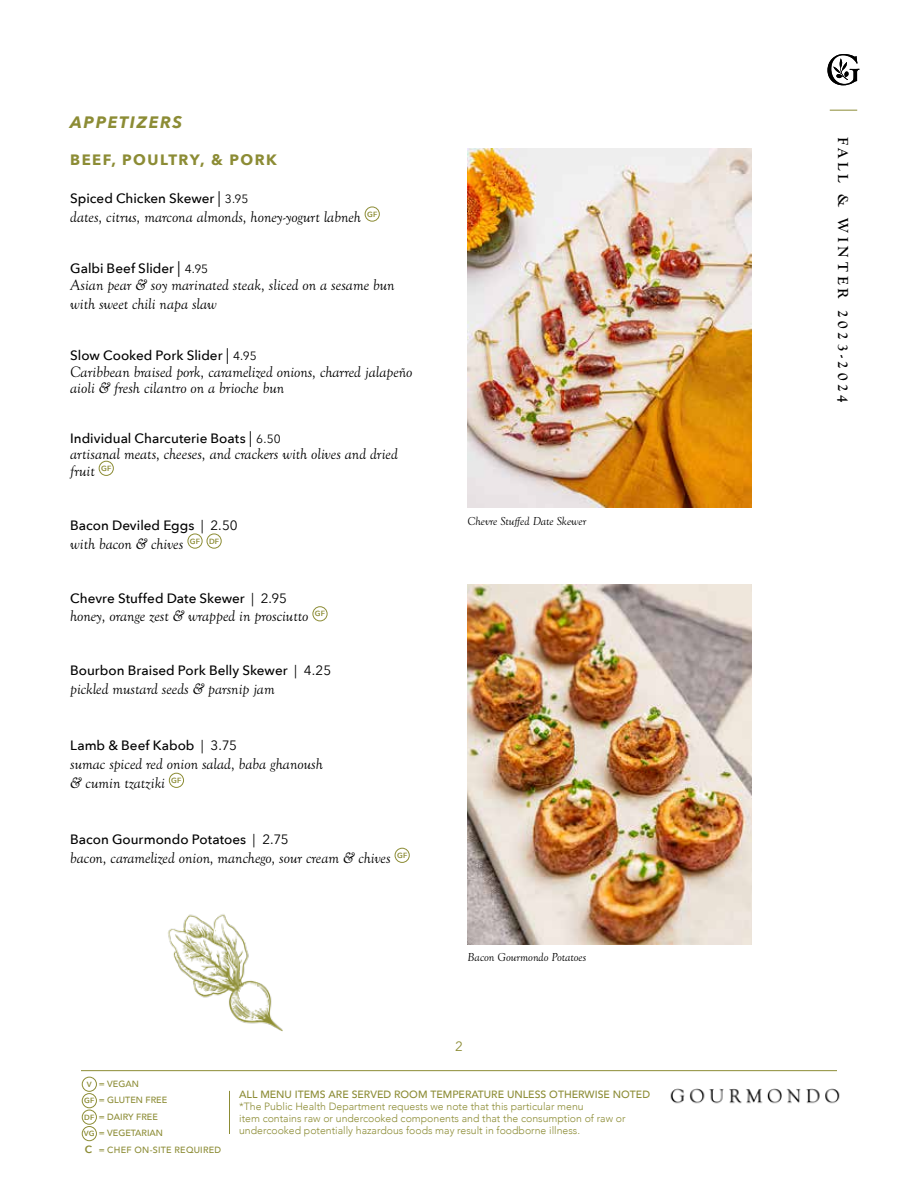
<style>
.page{position:relative;width:918px;height:1188px;background:#fff}
.page>*{position:absolute;margin:0;border:0;box-sizing:border-box;transform-origin:0 0}
.t1{font:italic 700 16.5px "Avenir Next";letter-spacing:.1em;color:#8c8c35}
.t2{font:italic 15.75px/18.8px "Goudy Old Sty";color:#000}
.t3{font:700 15px "Goudy Old Sty";letter-spacing:.25em;color:#000}
.t4{font:700 15px "Avenir Next";letter-spacing:.1em;color:#8c8c35}
.t5{font:500 13.5px "Avenir Next";color:#000}
.t6{font:13.5px "Avenir Next";color:#8c8c35}
.t7{font:italic 12px "Goudy Old Sty";color:#000}
.t8{font:300 10.5px/12px "Avenir";color:#8c8c35}
.t9{font:500 10.5px "Avenir";color:#8c8c35}
.t10{font:600 10.5px "Avenir Next";color:#8c8c35}
.t11{font:500 9px/16.5px "Avenir";color:#8c8c35}
.t12{font:600 7.5px/16.5px "Avenir Next";color:#8c8c35;text-align:center}
.s1{font-weight:400;font-size:15.75px}
.s2{font-weight:400;font-size:12px}
.s3{font-weight:400}
</style>
<div class="page">
<div style="left:365px;top:207px;width:15px;height:15px;border:1px solid #8c8c35;border-radius:50%"></div>
<div style="left:99px;top:461px;width:15px;height:15px;border:1px solid #8c8c35;border-radius:50%"></div>
<div style="left:188px;top:534px;width:15px;height:15px;border:1px solid #8c8c35;border-radius:50%"></div>
<div style="left:207px;top:534px;width:15px;height:15px;border:1px solid #8c8c35;border-radius:50%"></div>
<div style="left:313px;top:606px;width:14px;height:15px;border:1px solid #8c8c35;border-radius:50%"></div>
<div style="left:169px;top:773px;width:15px;height:15px;border:1px solid #8c8c35;border-radius:50%"></div>
<div style="left:395px;top:848px;width:15px;height:15px;border:1px solid #8c8c35;border-radius:50%"></div>
<svg style="left:827px;top:54px;width:33px;height:31px"></svg>
<svg style="left:830px;top:110px;width:27px;height:1px"></svg>
<hr style="left:81px;top:1070px;width:756px;height:1px;background:#8c8c35">
<hr style="left:229px;top:1091px;width:1px;height:43px;background:#8c8c35">
<div style="left:82px;top:1077px;width:15px;height:15px;border:1px solid #8c8c35;border-radius:50%"></div>
<div style="left:82px;top:1093px;width:15px;height:15px;border:1px solid #8c8c35;border-radius:50%"></div>
<div style="left:82px;top:1110px;width:15px;height:15px;border:1px solid #8c8c35;border-radius:50%"></div>
<div style="left:82px;top:1126px;width:15px;height:15px;border:1px solid #8c8c35;border-radius:50%"></div>
<img style="left:468px;top:149px;width:284px;height:358px">
<img style="left:646px;top:1070px;width:194px;height:34px">
<img style="left:468px;top:585px;width:284px;height:359px">
<img style="left:168px;top:914px;width:115px;height:118px">
<p class="t1" style="left:70px;top:108px;width:113px">APPETIZERS</p>
<p class="t4" style="left:70px;top:147px;width:208px">BEEF, POULTRY, &amp; PORK</p>
<p class="t5" style="left:70px;top:187px;width:180px">Spiced Chicken Skewer <span class="s1">|</span> <span class="s2">3.95</span></p>
<p class="t2" style="left:70px;top:207px;width:309px">dates, citrus, marcona almonds, honey-yogurt labneh <sup>GF</sup></p>
<p class="t5" style="left:70px;top:257px;width:140px">Galbi Beef Slider <span class="s1">|</span> <span class="s2">4.95</span></p>
<p class="t2" style="left:70px;top:276px;width:326px">Asian pear &amp; soy marinated steak, sliced on a sesame bun with sweet chili napa slaw</p>
<p class="t5" style="left:70px;top:344px;width:188px">Slow Cooked Pork Slider <span class="s1">|</span> <span class="s2">4.95</span></p>
<p class="t2" style="left:70px;top:364px;width:344px;line-height:16.5px">Caribbean braised pork, caramelized onions, charred jalapeño aioli &amp; fresh cilantro on a brioche bun</p>
<p class="t5" style="left:70px;top:427px;width:212px">Individual Charcuterie Boats <span class="s1">|</span> <span class="s2">6.50</span></p>
<p class="t2" style="left:70px;top:446px;width:329px;line-height:16.5px">artisanal meats, cheeses, and crackers with olives and dried fruit <sup>GF</sup></p>
<p class="t5" style="left:70px;top:514px;width:169px">Bacon Deviled Eggs <span class="s3">| 2.50</span></p>
<p class="t2" style="left:70px;top:534px;width:151px">with bacon &amp; chives <sup>GF</sup> <sup>DF</sup></p>
<p class="t5" style="left:70px;top:586px;width:218px">Chevre Stuffed Date Skewer <span class="s3">| 2.95</span></p>
<p class="t2" style="left:70px;top:607px;width:256px">honey, orange zest &amp; wrapped in prosciutto <sup>GF</sup></p>
<p class="t5" style="left:70px;top:659px;width:262px">Bourbon Braised Pork Belly Skewer <span class="s3">| 4.25</span></p>
<p class="t2" style="left:70px;top:680px;width:206px">pickled mustard seeds &amp; parsnip jam</p>
<p class="t5" style="left:70px;top:734px;width:168px">Lamb &amp; Beef Kabob <span class="s3">| 3.75</span></p>
<p class="t2" style="left:70px;top:755px;width:254px">sumac spiced red onion salad, baba ghanoush &amp; cumin tzatziki <sup>GF</sup></p>
<p class="t5" style="left:70px;top:828px;width:220px">Bacon Gourmondo Potatoes <span class="s3">| 2.75</span></p>
<p class="t2" style="left:70px;top:849px;width:339px">bacon, caramelized onion, manchego, sour cream &amp; chives <sup>GF</sup></p>
<p class="t7" style="left:468px;top:514px;width:120px">Chevre Stuffed Date Skewer</p>
<p class="t7" style="left:468px;top:950px;width:120px">Bacon Gourmondo Potatoes</p>
<p class="t6" style="left:455px;top:1035px;width:9px">2</p>
<p class="t11" style="left:99px;top:1075px;width:124px">= VEGAN<br>= GLUTEN FREE<br>= DAIRY FREE<br>= VEGETARIAN<br>= CHEF ON-SITE REQUIRED</p>
<p class="t9" style="left:239px;top:1085px;width:412px">ALL MENU ITEMS ARE SERVED ROOM TEMPERATURE UNLESS OTHERWISE NOTED</p>
<p class="t12" style="left:84px;top:1076px;width:12px">V<br>GF<br>DF<br>VG</p>
<p class="t10" style="left:85px;top:1140px;width:9px">C</p>
<p class="t8" style="left:239px;top:1100px;width:388px">*The Public Health Department requests we note that this particular menu<br>item contains raw or undercooked components and that the consumption of raw or undercooked potentially hazardous foods may result in foodborne illness.</p>
<p class="t3" style="left:852px;top:137px;width:267px;rotate:90deg">FALL &amp; WINTER 2023-2024</p>
</div>
